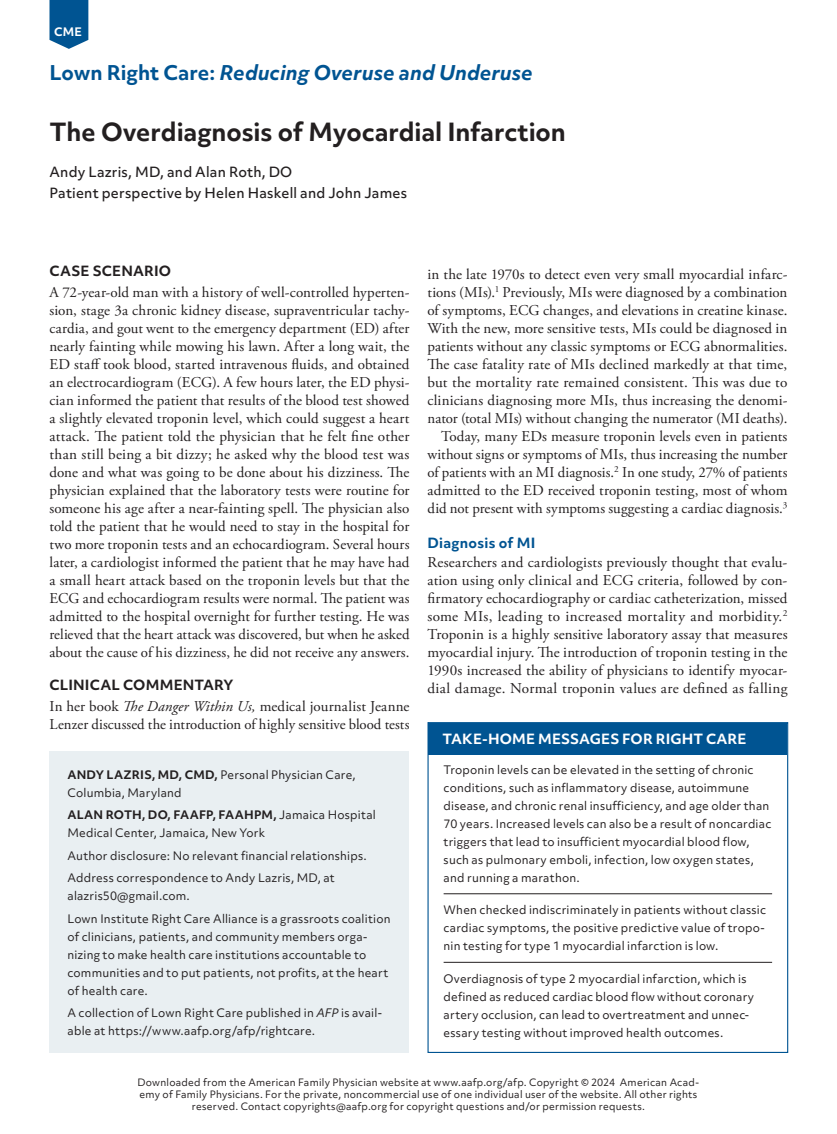
<style>
.page{position:relative;width:837px;height:1134px;background:#fff}
.page>*{position:absolute;margin:0;border:0;box-sizing:border-box;transform-origin:0 0}
.dept_title{font:700 24px "Objektiv Mk 3";color:#231f20}
.dept_name{font:italic 700 19.5px "Objektiv Mk 3";color:#005492}
.body-noindent{font:15px/18px "Adobe Garamond Pro";letter-spacing:.01em;color:#231f20;text-align:justify}
.body-text{font:15px/18px "Adobe Garamond Pro";letter-spacing:.005em;color:#231f20;text-align:justify}
.byline{font:500 13.5px "Objektiv Mk 3";letter-spacing:.01em;color:#231f20}
.head1{font:700 13.5px "Objektiv Mk 3";letter-spacing:.01em;color:#231f20}
.table{font:700 13.5px "Objektiv Mk 3";letter-spacing:.005em;color:#fff}
.head2{font:700 13.5px "Objektiv Mk 3";letter-spacing:.025em;color:#005492}
.table-text{font:11.25px/18px "Objektiv Mk 3";letter-spacing:.015em;color:#231f20}
.front-end-matter{font:11.25px/18px "Objektiv Mk 3";letter-spacing:.02em;color:#231f20}
.t1{font:700 11.25px "Objektiv Mk 3";color:#fff}
.t2{font:9.75px/11.7px "Objektiv Mk 3";letter-spacing:.025em;color:#231f20;text-align:center}
.s1{font-style:normal}
.s2{font-style:italic}
.s3{font-weight:700}
</style>
<div class="page">
<div style="left:50px;top:752px;width:360px;height:301px;background:#e9eff2"></div>
<hr style="left:444px;top:893px;width:328px;height:1px;background:#231f20">
<hr style="left:444px;top:962px;width:328px;height:1px;background:#231f20">
<div style="left:429px;top:723px;width:358px;height:31px;background:#005492"></div>
<div style="left:428px;top:722px;width:360px;height:331px;border:1px solid #005492"></div>
<svg style="left:50px;top:0;width:38px;height:49px"></svg>
<p class="t1" style="left:54px;top:24px;width:29px">CME</p>
<h1 class="dept_name" style="left:50px;top:58px;width:485px"><span class="s1">Lown Right Care:</span> Reducing Overuse and Underuse</h1>
<h1 class="dept_title" style="left:50px;top:115px;width:518px">The Overdiagnosis of Myocardial Infarction</h1>
<p class="byline" style="left:50px;top:163px;width:244px">Andy Lazris, MD, and Alan Roth, DO</p>
<p class="byline" style="left:50px;top:184px;width:359px">Patient perspective by Helen Haskell and John James</p>
<h2 class="head1" style="left:50px;top:261px;width:123px">CASE SCENARIO</h2>
<p class="body-noindent" style="left:50px;top:284px;width:362px">A 72-year-old man with a history of well-controlled hyperten&shy;sion, stage 3a chronic kidney disease, supraventricular tachy&shy;cardia, and gout went to the emergency department (ED) after nearly fainting while mowing his lawn. After a long wait, the ED staff took blood, started intravenous fluids, and obtained an electrocardiogram (ECG). A few hours later, the ED physi&shy;cian informed the patient that results of the blood test showed a slightly elevated troponin level, which could suggest a heart attack. The patient told the physician that he felt fine other than still being a bit dizzy; he asked why the blood test was done and what was going to be done about his dizziness. The physician explained that the laboratory tests were routine for someone his age after a near-fainting spell. The physician also told the patient that he would need to stay in the hospital for two more troponin tests and an echocardiogram. Several hours later, a cardiologist informed the patient that he may have had a small heart attack based on the troponin levels but that the ECG and echocardiogram results were normal. The patient was admitted to the hospital overnight for further testing. He was relieved that the heart attack was discovered, but when he asked about the cause of his dizziness, he did not receive any answers.</p>
<h2 class="head1" style="left:50px;top:675px;width:186px">CLINICAL COMMENTARY</h2>
<p class="body-noindent" style="left:50px;top:698px;width:362px">In her book <span class="s2">The Danger Within Us,</span> medical journalist Jeanne<br>Lenzer discussed the introduction of highly sensitive blood tests</p>
<p class="front-end-matter" style="left:68px;top:765px;width:290px"><span class="s3">ANDY LAZRIS, MD, CMD,</span> Personal Physician Care,<br>Columbia, Maryland</p>
<p class="front-end-matter" style="left:68px;top:806px;width:310px"><span class="s3">ALAN ROTH, DO, FAAFP, FAAHPM,</span> Jamaica Hospital<br>Medical Center, Jamaica, New York</p>
<p class="front-end-matter" style="left:68px;top:846px;width:301px">Author disclosure: No relevant financial relationships.</p>
<p class="front-end-matter" style="left:68px;top:869px;width:269px">Address correspondence to Andy Lazris, MD, at alazris50@gmail.com.</p>
<p class="front-end-matter" style="left:68px;top:909px;width:325px">Lown Institute Right Care Alliance is a grassroots coalition of clinicians, patients, and community members orga&shy;nizing to make health care institutions accountable to communities and to put patients, not profits, at the heart of health care.</p>
<p class="front-end-matter" style="left:68px;top:1004px;width:316px">A collection of Lown Right Care published in <span class="s2">AFP</span> is avail&shy;able at https://www.aafp.org/afp/rightcare.</p>
<p class="body-noindent" style="left:428px;top:266px;width:362px">in the late 1970s to detect even very small myocardial infarc&shy;tions (MIs).<sup>1</sup> Previously, MIs were diagnosed by a combination of symptoms, ECG changes, and elevations in creatine kinase.<br>With the new, more sensitive tests, MIs could be diagnosed in patients without any classic symptoms or ECG abnormalities.<br>The case fatality rate of MIs declined markedly at that time, but the mortality rate remained consistent. This was due to clinicians diagnosing more MIs, thus increasing the denomi&shy;nator (total MIs) without changing the numerator (MI deaths).</p>
<p class="body-text" style="left:428px;top:428px;width:362px;text-indent:14px">Today, many EDs measure troponin levels even in patients without signs or symptoms of MIs, thus increasing the number of patients with an MI diagnosis.<sup>2</sup> In one study, 27% of patients admitted to the ED received troponin testing, most of whom did not present with symptoms suggesting a cardiac diagnosis.<sup>3</sup></p>
<h3 class="head2" style="left:428px;top:533px;width:109px">Diagnosis of MI</h3>
<p class="body-noindent" style="left:428px;top:554px;width:362px">Researchers and cardiologists previously thought that evalu&shy;ation using only clinical and ECG criteria, followed by con&shy;firmatory echocardiography or cardiac catheterization, missed some MIs, leading to increased mortality and morbidity.<sup>2<br></sup>Troponin is a highly sensitive laboratory assay that measures myocardial injury. The introduction of troponin testing in the 1990s increased the ability of physicians to identify myocar&shy;dial damage. Normal troponin values are defined as falling</p>
<h1 class="table" style="left:443px;top:729px;width:306px">TAKE-HOME MESSAGES FOR RIGHT CARE</h1>
<p class="table-text" style="left:444px;top:760px;width:329px">Troponin levels can be elevated in the setting of chronic conditions, such as inflammatory disease, autoimmune disease, and chronic renal insufficiency, and age older than 70 years. Increased levels can also be a result of noncardiac triggers that lead to insufficient myocardial blood flow, such as pulmonary emboli, infection, low oxygen states, and running a marathon.</p>
<p class="table-text" style="left:444px;top:901px;width:324px;text-align:justify">When checked indiscriminately in patients without classic cardiac symptoms, the positive predictive value of tropo&shy;nin testing for type 1 myocardial infarction is low.</p>
<p class="table-text" style="left:444px;top:970px;width:312px">Overdiagnosis of type 2 myocardial infarction, which is defined as reduced cardiac blood flow without coronary artery occlusion, can lead to overtreatment and unnec&shy;essary testing without improved health outcomes.</p>
<p class="t2" style="left:138px;top:1077px;width:563px">Downloaded from the American Family Physician website at www.aafp.org/afp. Copyright © 2024 American Acad&shy;emy of Family Physicians. For the private, noncommercial use of one individual user of the website. All other rights reserved. Contact copyrights@aafp.org for copyright questions and/or permission requests.</p>
</div>
